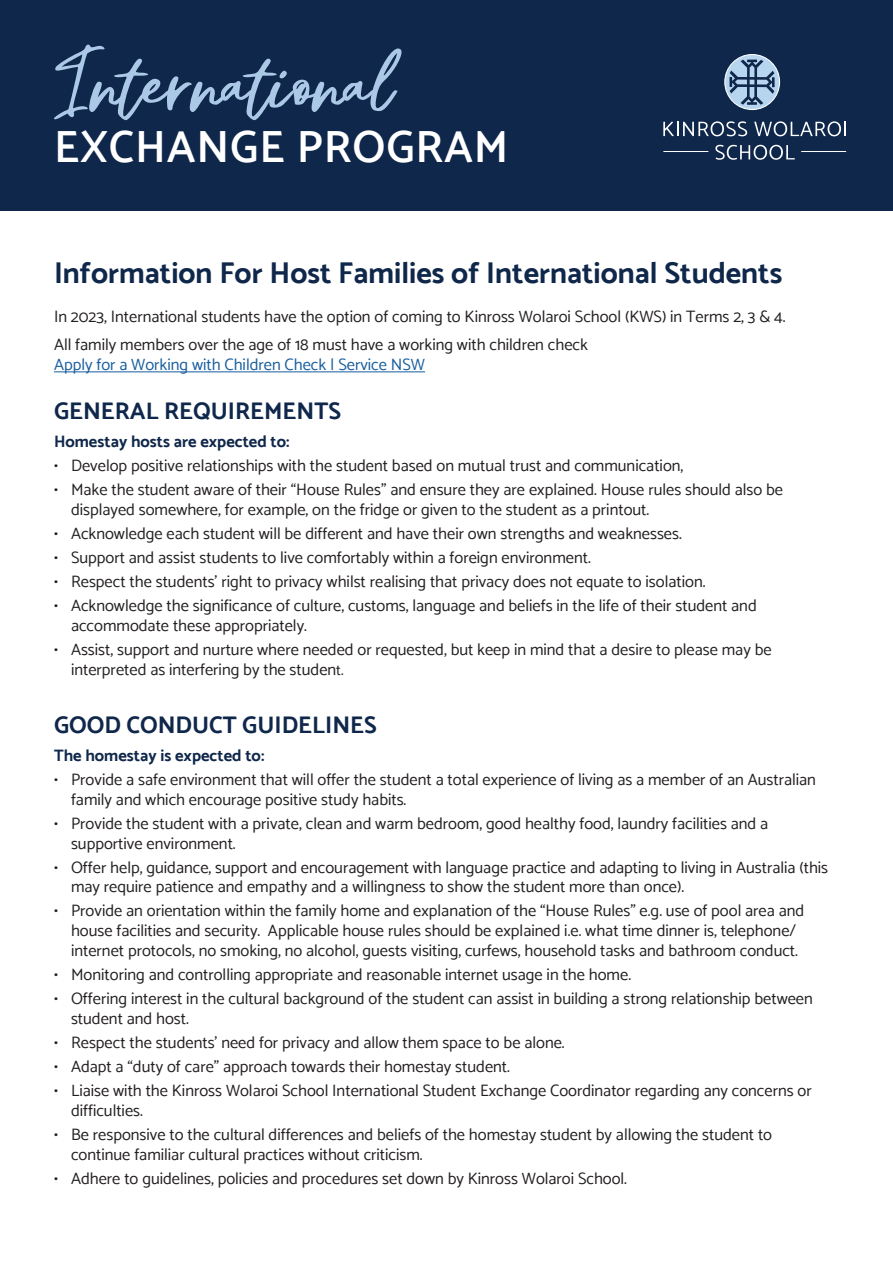
<style>
.page{position:relative;width:893px;height:1263px;background:#fff}
.page>*{position:absolute;margin:0;border:0;box-sizing:border-box;transform-origin:0 0}
.t1{font:51px "Christian Heedlay";color:#abc8e7}
.t2{font:600 45px "Catamaran";letter-spacing:.02em;color:#fff}
.t3{font:700 30px "Catamaran";color:#0f274a}
.t4{font:700 24px "Catamaran";color:#0f274a}
.t5{font:16.5px/19.8px "Catamaran";color:#231f20}
.t6{font:700 16.5px "Catamaran";color:#0f274a}
.t7{font:16.5px "Catamaran";color:#175d9e}
.s1{font-size:15px}
</style>
<div class="page">
<hr style="left:54px;top:371px;width:371px;height:1px;background:#175d9e">
<div style="left:0;top:0;width:893px;height:211px;background:#0f274a"></div>
<hr style="left:663px;top:151px;width:45px;height:1px;background:#fff">
<hr style="left:801px;top:151px;width:45px;height:1px;background:#fff">
<svg style="left:663px;top:121px;width:84px;height:15px"></svg>
<svg style="left:754px;top:121px;width:92px;height:15px"></svg>
<svg style="left:715px;top:145px;width:80px;height:15px"></svg>
<svg style="left:724px;top:54px;width:56px;height:56px"></svg>
<svg style="left:729px;top:60px;width:46px;height:45px"></svg>
<h1 class="t1" style="left:54px;top:58px;width:342px">International</h1>
<h2 class="t2" style="left:54px;top:120px;width:456px">EXCHANGE PROGRAM</h2>
<h3 class="t3" style="left:54px;top:255px;width:730px">Information For Host Families of International Students</h3>
<p class="t5" style="left:54px;top:302px;width:733px;line-height:28.3px">In 2023, International students have the option of coming to Kinross Wolaroi School (KWS) in Terms 2, 3 &amp; 4.<br>All family members over the age of 18 must have a working with children check</p>
<p class="t7" style="left:54px;top:355px;width:373px">Apply for a Working with Children Check | Service NSW</p>
<h3 class="t4" style="left:54px;top:396px;width:289px">GENERAL REQUIREMENTS</h3>
<p class="t6" style="left:54px;top:432px;width:237px">Homestay hosts are expected to:</p>
<p class="t5" style="left:54px;top:456px;width:631px">• Develop positive relationships with the student based on mutual trust and communication,</p>
<p class="t5" style="left:71px;top:480px;width:714px;text-indent:-17px">• Make the student aware of their “House Rules” and ensure they are explained. House rules should also be displayed somewhere, for example, on the fridge or given to the student as a printout.</p>
<p class="t5" style="left:54px;top:523px;width:629px">• Acknowledge each student will be different and have their own strengths and weaknesses.</p>
<p class="t5" style="left:54px;top:548px;width:538px">• Support and assist students to live comfortably within a foreign environment.</p>
<p class="t5" style="left:54px;top:572px;width:653px">• Respect the students’ right to privacy whilst realising that privacy does not equate to isolation.</p>
<p class="t5" style="left:71px;top:596px;width:687px;text-indent:-17px">• Acknowledge the significance of culture, customs, language and beliefs in the life of their student and accommodate these appropriately.</p>
<p class="t5" style="left:71px;top:639px;width:702px;text-indent:-17px">• Assist, support and nurture where needed or requested, but keep in mind that a desire to please may be interpreted as interfering by the studen<span class="s1">t.</span></p>
<h3 class="t4" style="left:54px;top:710px;width:324px">GOOD CONDUCT GUIDELINES</h3>
<p class="t6" style="left:54px;top:745px;width:212px">The homestay is expected to:</p>
<p class="t5" style="left:71px;top:769px;width:746px;text-indent:-17px">• Provide a safe environment that will offer the student a total experience of living as a member of an Australian family and which encourage positive study habits.</p>
<p class="t5" style="left:71px;top:813px;width:699px;text-indent:-17px">• Provide the student with a private, clean and warm bedroom, good healthy food, laundry facilities and a supportive environment.</p>
<p class="t5" style="left:71px;top:857px;width:759px;text-indent:-17px">• Offer help, guidance, support and encouragement with language practice and adapting to living in Australia (this may require patience and empathy and a willingness to show the student more than once).</p>
<p class="t5" style="left:71px;top:901px;width:735px;text-indent:-17px">• Provide an orientation within the family home and explanation of the “House Rules” e.g. use of pool area and house facilities and security. Applicable house rules should be explained i.e. what time dinner is, telephone/ internet protocols, no smoking, no alcohol, guests visiting, curfews, household tasks and bathroom conduct.</p>
<p class="t5" style="left:54px;top:964px;width:579px">• Monitoring and controlling appropriate and reasonable internet usage in the home.</p>
<p class="t5" style="left:71px;top:988px;width:743px;text-indent:-17px">• Offering interest in the cultural background of the student can assist in building a strong relationship between student and host.</p>
<p class="t5" style="left:54px;top:1032px;width:512px">• Respect the students’ need for privacy and allow them space to be alone.</p>
<p class="t5" style="left:54px;top:1056px;width:457px">• Adapt a “duty of care” approach towards their homestay student.</p>
<p class="t5" style="left:71px;top:1080px;width:742px;text-indent:-17px">• Liaise with the Kinross Wolaroi School International Student Exchange Coordinator regarding any concerns or difficulties.</p>
<p class="t5" style="left:71px;top:1124px;width:703px;text-indent:-17px">• Be responsive to the cultural differences and beliefs of the homestay student by allowing the student to continue familiar cultural practices without criticism.</p>
<p class="t5" style="left:54px;top:1168px;width:575px">• Adhere to guidelines, policies and procedures set down by Kinross Wolaroi School.</p>
</div>
